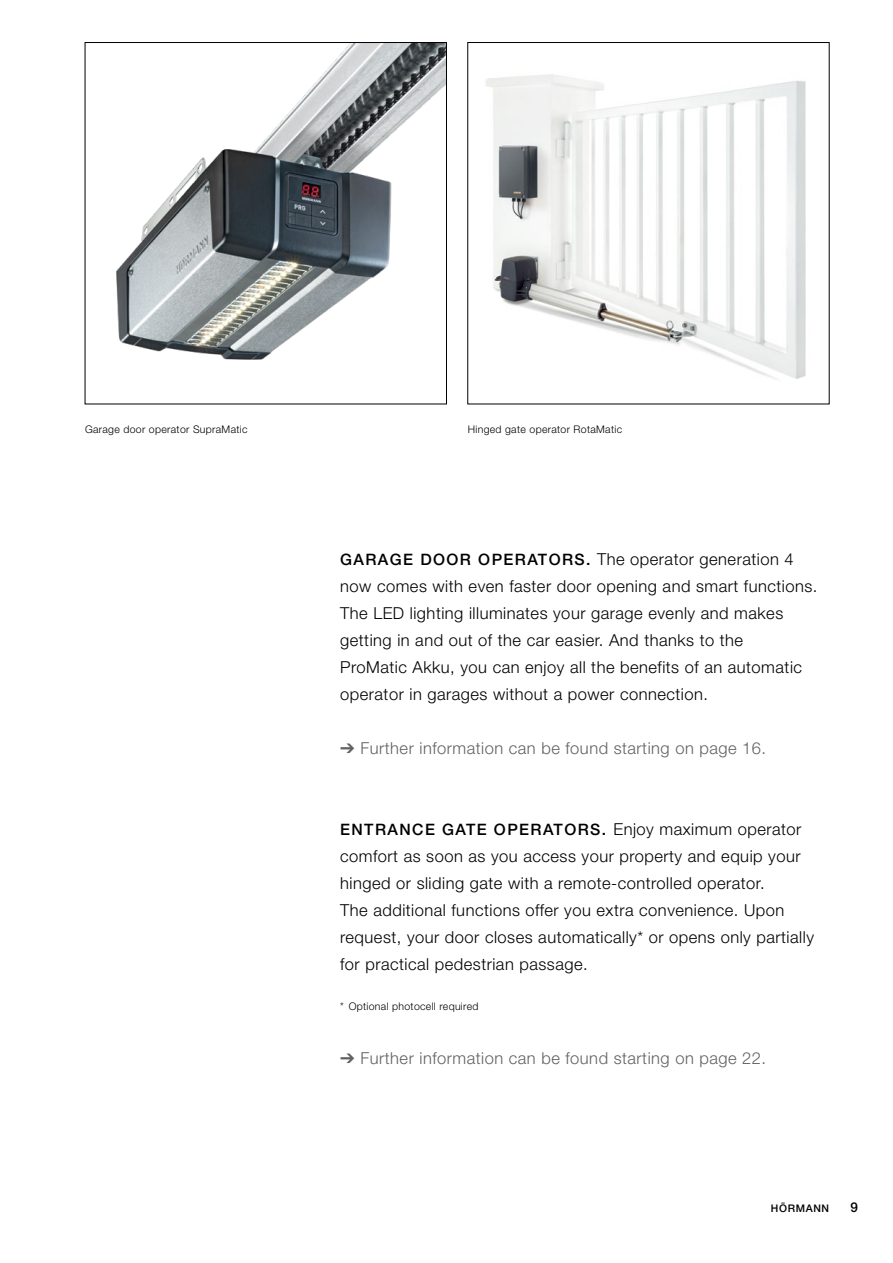
<style>
.page{position:relative;width:893px;height:1263px;background:#fff}
.page>*{position:absolute;margin:0;border:0;box-sizing:border-box;transform-origin:0 0}
.t1{font:300 16.5px/27px "Hoermann Helvetica Neue";letter-spacing:.03em;color:#000}
.t2{font:300 16.5px "Hoermann Helvetica Neue";letter-spacing:.03em;color:#626261}
.t3{font:500 15.75px "Hoermann Helvetica Neue";letter-spacing:.09em;color:#000}
.t4{font:500 13.5px "Hoermann Helvetica Neue";color:#000}
.t5{font:300 10.5px "Hoermann Helvetica Neue";letter-spacing:.03em;color:#000}
.t6{font:500 10.5px "Hoermann Helvetica Neue";letter-spacing:.06em;color:#000}
.s1{font-weight:500;font-size:15.75px}
.s2{font-weight:300;font-size:16.5px}
</style>
<div class="page">
<img style="left:486px;top:74px;width:320px;height:305px">
<img style="left:116px;top:44px;width:329px;height:316px">
<div style="left:85px;top:42px;width:362px;height:362px;border:1px solid #000"></div>
<p class="t5" style="left:85px;top:422px;width:164px">Garage door operator SupraMatic</p>
<p class="t5" style="left:468px;top:422px;width:156px">Hinged gate operator RotaMatic</p>
<p class="t1" style="left:340px;top:544px;width:479px"><span class="s1">GARAGE DOOR OPERATORS.</span> The operator generation 4 now comes with even faster door opening and smart functions.<br>The LED lighting illuminates your garage evenly and makes getting in and out of the car easier. And thanks to the<br>ProMatic Akku, you can enjoy all the benefits of an automatic operator in garages without a power connection.</p>
<p class="t2" style="left:340px;top:736px;width:427px">➔ Further information can be found starting on page 16.</p>
<p class="t3" style="left:340px;top:818px;width:463px">ENTRANCE GATE OPERATORS. <span class="s2">Enjoy maximum operator</span></p>
<p class="t1" style="left:340px;top:841px;width:475px">comfort as soon as you access your property and equip your hinged or sliding gate with a remote-controlled operator.<br>The additional functions offer you extra convenience. Upon request, your door closes automatically* or opens only partially for practical pedestrian passage.</p>
<p class="t5" style="left:340px;top:999px;width:140px">* Optional photocell required</p>
<p class="t2" style="left:340px;top:1047px;width:427px">➔ Further information can be found starting on page 22.</p>
<p class="t6" style="left:771px;top:1201px;width:60px">HÖRMANN</p>
<p class="t4" style="left:850px;top:1198px;width:9px">9</p>
</div>
